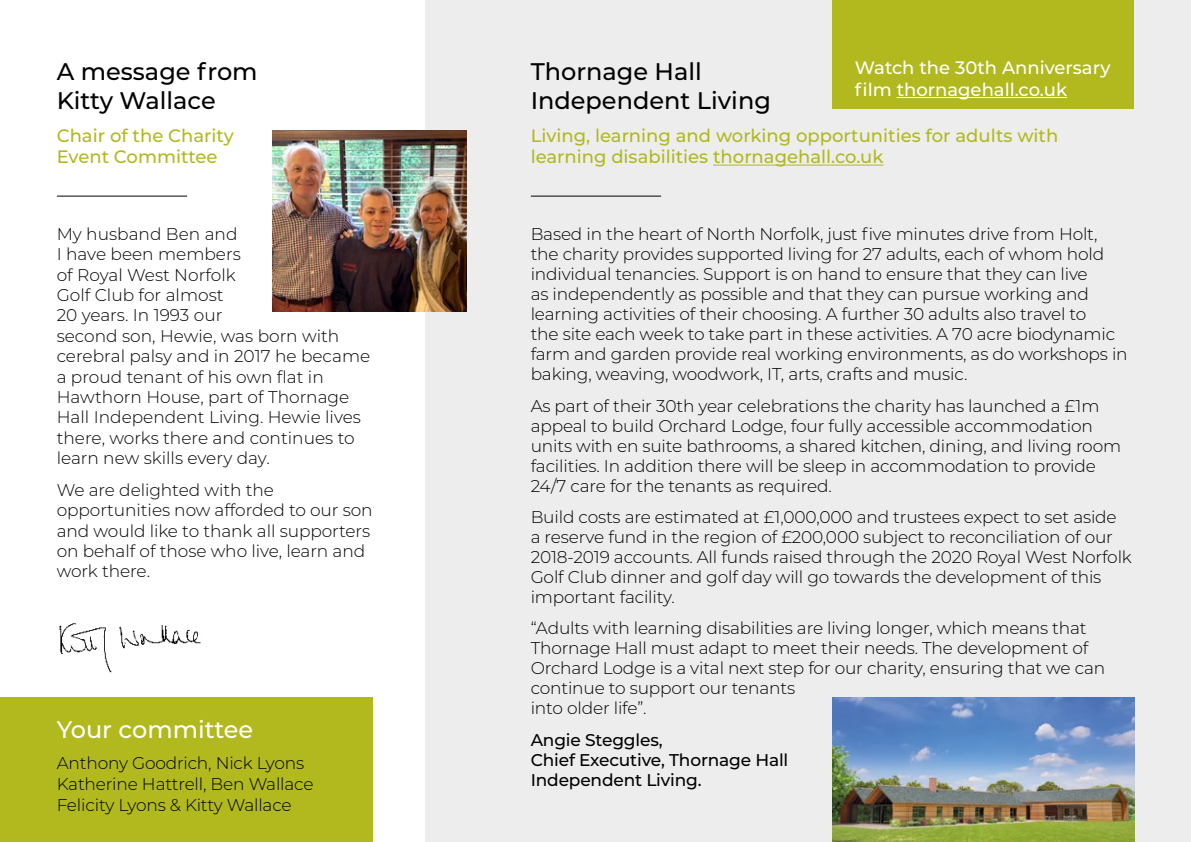
<style>
.page{position:relative;width:1191px;height:842px;background:#fff}
.page>*{position:absolute;margin:0;border:0;box-sizing:border-box;transform-origin:0 0}
.t1{font:500 24px/28.8px "Montserrat";color:#000}
.t2{font:500 24px "Montserrat";color:#fff}
.t3{font:500 18px/21.6px "Montserrat";color:#b1b91e}
.t4{font:500 18px/21.6px "Montserrat";color:#fff}
.t5{font:300 17px/20px "Montserrat";letter-spacing:-.01em;color:#000}
.t6{font:500 17px/20px "Montserrat";letter-spacing:-.01em;color:#000}
</style>
<div class="page">
<img style="left:59px;top:623px;width:142px;height:50px">
<div style="left:425px;top:0;width:766px;height:842px;background:#ededed"></div>
<hr style="left:713px;top:165px;width:170px;height:1px;background:#b1b91e">
<hr style="left:57px;top:196px;width:130px;height:1px;background:#000">
<hr style="left:531px;top:196px;width:130px;height:1px;background:#000">
<img style="left:272px;top:130px;width:194px;height:182px">
<div style="left:0;top:697px;width:373px;height:145px;background:#b1b91e"></div>
<div style="left:832px;top:0;width:302px;height:108px;background:#b1b91e"></div>
<img style="left:832px;top:697px;width:302px;height:145px">
<hr style="left:896px;top:97px;width:171px;height:1px;background:#fff">
<h1 class="t1" style="left:57px;top:56px;width:202px">A message from<br>Kitty Wallace</h1>
<p class="t3" style="left:57px;top:124px;width:179px">Chair of the Charity<br>Event Committee</p>
<p class="t5" style="left:57px;top:223px;width:315px">My husband Ben and<br>I have been members<br>of Royal West Norfolk<br>Golf Club for almost<br>20 years. In 1993 our<br>second son, Hewie, was born with cerebral palsy and in 2017 he became a proud tenant of his own flat in<br>Hawthorn House, part of Thornage<br>Hall Independent Living. Hewie lives there, works there and continues to learn new skills every day.</p>
<p class="t5" style="left:57px;top:479px;width:317px">We are delighted with the opportunities now afforded to our son and would like to thank all supporters on behalf of those who live, learn and work there.</p>
<h1 class="t2" style="left:57px;top:712px;width:198px">Your committee</h1>
<p class="t5" style="left:57px;top:752px;width:258px;line-height:21px">Anthony Goodrich, Nick Lyons<br>Katherine Hattrell, Ben Wallace<br>Felicity Lyons &amp; Kitty Wallace</p>
<p class="t4" style="left:855px;top:56px;width:257px">Watch the 30th Anniversary film thornagehall.co.uk</p>
<h1 class="t1" style="left:530px;top:56px;width:242px">Thornage Hall<br>Independent Living</h1>
<p class="t3" style="left:530px;top:124px;width:529px">Living, learning and working opportunities for adults with learning disabilities thornagehall.co.uk</p>
<p class="t5" style="left:530px;top:224px;width:598px">Based in the heart of North Norfolk, just five minutes drive from Holt, the charity provides supported living for 27 adults, each of whom hold individual tenancies. Support is on hand to ensure that they can live<br>as independently as possible and that they can pursue working and learning activities of their choosing. A further 30 adults also travel to<br>the site each week to take part in these activities. A 70 acre biodynamic farm and garden provide real working environments, as do workshops in baking, weaving, woodwork, IT, arts, crafts and music.</p>
<p class="t5" style="left:530px;top:395px;width:592px">As part of their 30th year celebrations the charity has launched a £1m appeal to build Orchard Lodge, four fully accessible accommodation units with en suite bathrooms, a shared kitchen, dining, and living room facilities. In addition there will be sleep in accommodation to provide 24/7 care for the tenants as required.</p>
<p class="t5" style="left:530px;top:506px;width:603px">Build costs are estimated at £1,000,000 and trustees expect to set aside<br>a reserve fund in the region of £200,000 subject to reconciliation of our 2018-2019 accounts. All funds raised through the 2020 Royal West Norfolk Golf Club dinner and golf day will go towards the development of this important facility.</p>
<p class="t5" style="left:530px;top:618px;width:576px">“Adults with learning disabilities are living longer, which means that Thornage Hall must adapt to meet their needs. The development of Orchard Lodge is a vital next step for our charity, ensuring that we can continue to support our tenants<br>into older life”.</p>
<p class="t6" style="left:530px;top:729px;width:259px">Angie Steggles,<br>Chief Executive, Thornage Hall<br>Independent Living.</p>
</div>
